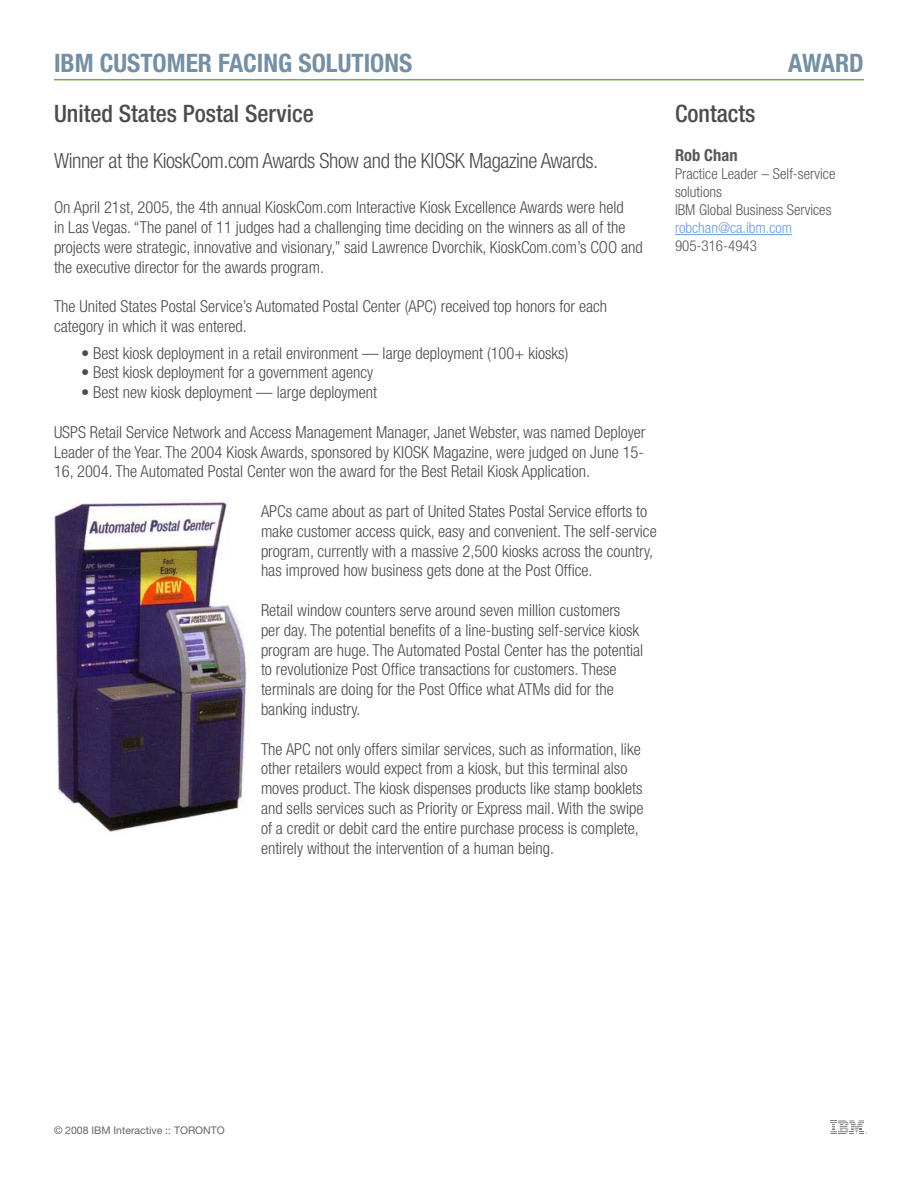
<style>
.page{position:relative;width:918px;height:1188px;background:#fff}
.page>*{position:absolute;margin:0;border:0;box-sizing:border-box;transform-origin:0 0}
.Paragraph_Style_1{font:700 condensed 25.5px "Helvetica Neue LT Std";color:#7590a4}
.t1{font:500 condensed 24px "Helvetica Neue LT Std";color:#4b4c4d}
.t2{font:300 condensed 21px "Helvetica Neue LT Std";letter-spacing:-.02em;color:#4b4c4d}
.t3{font:300 condensed 16.5px/19.8px "Helvetica Neue LT Std";color:#4b4c4d}
.t4{font:700 condensed 16.5px "Helvetica Neue LT Std";color:#57585a}
.t5{font:300 condensed 15px/18px "Helvetica Neue LT Std";color:#57585a}
.t6{font:300 condensed 15px "Helvetica Neue LT Std";color:#689bde}
.t7{font:10.5px "Helvetica Neue LT Std";color:#666}
</style>
<div class="page">
<hr style="left:54px;top:79px;width:810px;height:1px;background:#7bad31">
<svg style="left:831px;top:1120px;width:36px;height:14px"></svg>
<hr style="left:675px;top:234px;width:117px;height:1px;background:#689bde">
<img style="left:54px;top:500px;width:193px;height:332px">
<p class="Paragraph_Style_1" style="left:54px;top:48px;width:360px">IBM CUSTOMER FACING SOLUTIONS</p>
<p class="Paragraph_Style_1" style="left:788px;top:48px;width:77px">AWARD</p>
<p class="t1" style="left:54px;top:99px;width:261px">United States Postal Service</p>
<p class="t2" style="left:54px;top:149px;width:546px">Winner at the KioskCom.com Awards Show and the KIOSK Magazine Awards.</p>
<p class="t3" style="left:54px;top:197px;width:590px">On April 21st, 2005, the 4th annual KioskCom.com Interactive Kiosk Excellence Awards were held<br>in Las Vegas. “The panel of 11 judges had a challenging time deciding on the winners as all of the projects were strategic, innovative and visionary,” said Lawrence Dvorchik, KioskCom.com’s COO and the executive director for the awards program.</p>
<p class="t3" style="left:54px;top:296px;width:555px">The United States Postal Service’s Automated Postal Center (APC) received top honors for each category in which it was entered.</p>
<p class="t3" style="left:81px;top:343px;width:489px">• Best kiosk deployment in a retail environment — large deployment (100+ kiosks)</p>
<p class="t3" style="left:81px;top:363px;width:294px">• Best kiosk deployment for a government agency</p>
<p class="t3" style="left:81px;top:382px;width:298px">• Best new kiosk deployment — large deployment</p>
<p class="t3" style="left:54px;top:422px;width:593px;text-align:justify">USPS Retail Service Network and Access Management Manager, Janet Webster, was named Deployer Leader of the Year. The 2004 Kiosk Awards, sponsored by KIOSK Magazine, were judged on June 15- 16, 2004. The Automated Postal Center won the award for the Best Retail Kiosk Application.</p>
<p class="t3" style="left:261px;top:501px;width:397px">APCs came about as part of United States Postal Service efforts to make customer access quick, easy and convenient. The self-service program, currently with a massive 2,500 kiosks across the country, has improved how business gets done at the Post Office.</p>
<p class="t3" style="left:261px;top:600px;width:384px">Retail window counters serve around seven million customers per day. The potential benefits of a line-busting self-service kiosk program are huge. The Automated Postal Center has the potential to revolutionize Post Office transactions for customers. These terminals are doing for the Post Office what ATMs did for the banking industry.</p>
<p class="t3" style="left:261px;top:739px;width:384px">The APC not only offers similar services, such as information, like other retailers would expect from a kiosk, but this terminal also moves product. The kiosk dispenses products like stamp booklets and sells services such as Priority or Express mail. With the swipe of a credit or debit card the entire purchase process is complete, entirely without the intervention of a human being.</p>
<p class="t1" style="left:675px;top:99px;width:82px">Contacts</p>
<p class="t4" style="left:675px;top:145px;width:64px">Rob Chan</p>
<p class="t5" style="left:675px;top:165px;width:162px">Practice Leader – Self-service solutions</p>
<p class="t5" style="left:675px;top:201px;width:158px">IBM Global Business Services</p>
<p class="t6" style="left:675px;top:219px;width:119px">robchan@ca.ibm.com</p>
<p class="t5" style="left:675px;top:237px;width:83px">905-316-4943</p>
<p class="t7" style="left:54px;top:1124px;width:172px">© 2008 IBM Interactive :: TORONTO</p>
</div>
